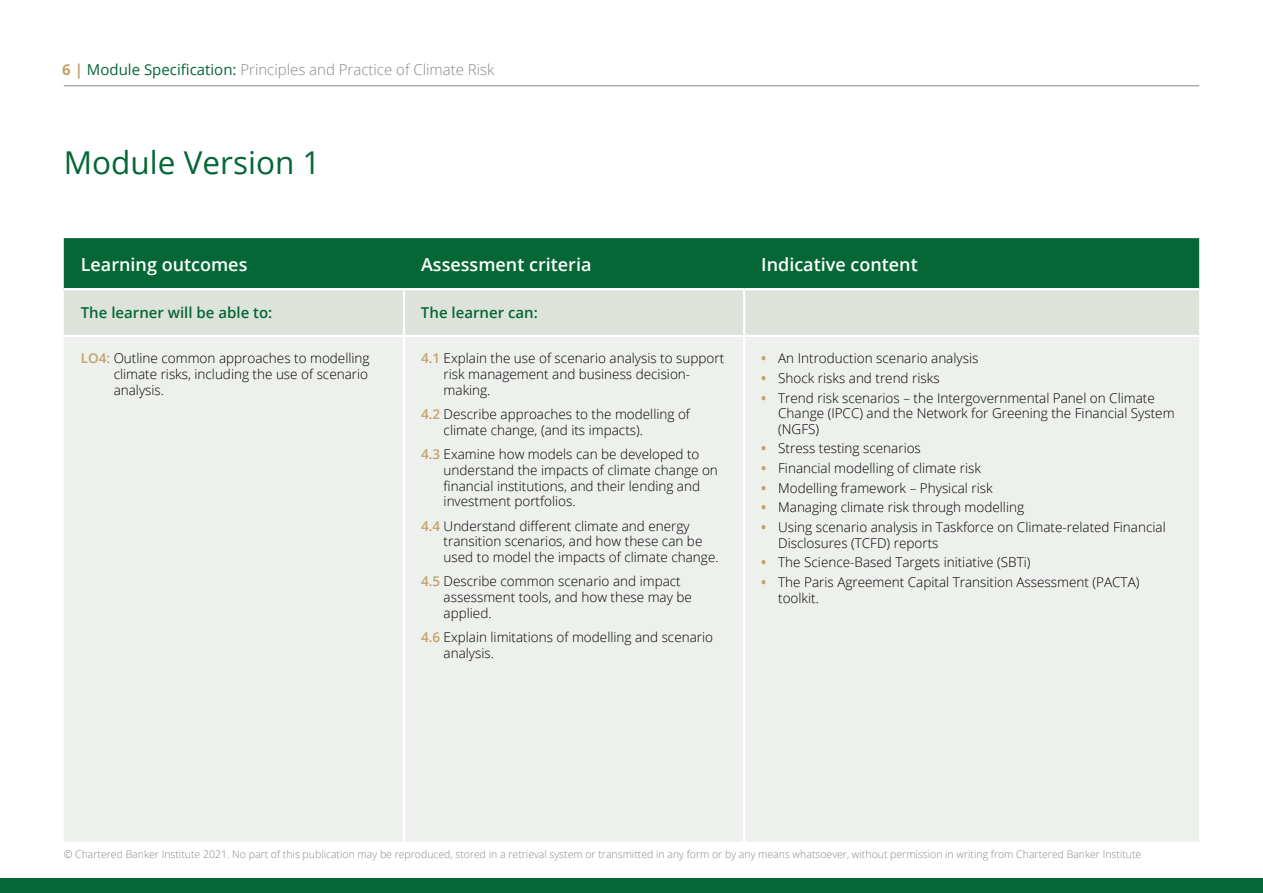
<style>
.page{position:relative;width:1263px;height:893px;background:#fff}
.page>*{position:absolute;margin:0;border:0;box-sizing:border-box;transform-origin:0 0}
.t1{font:31.5px "Open Sans";color:#046735}
.t2{font:600 18px "Open Sans";color:#fff}
.t3{font:300 15px "Open Sans";color:#878787}
.t4{font:600 15px "Open Sans";color:#046735}
.t5{font:300 13.5px/15.8px "Open Sans";color:#000}
.t6{font:300 10.5px "Open Sans";color:#878787}
.s1{font-weight:700;color:#c1a36a}
.s2{font-weight:400;color:#046735}
.s3{font-weight:600;color:#c1a36a}
</style>
<div class="page">
<hr style="left:64px;top:85px;width:1135px;height:1px;background:#878787">
<div style="left:0;top:878px;width:1263px;height:15px;background:#046735"></div>
<div style="left:64px;top:238px;width:1135px;height:50px;background:#046735"></div>
<div style="left:64px;top:290px;width:1135px;height:45px;background:#dde3da"></div>
<div style="left:64px;top:337px;width:1135px;height:505px;background:#edf0ec"></div>
<hr style="left:403px;top:337px;width:2px;height:505px;background:#fff">
<hr style="left:743px;top:337px;width:2px;height:505px;background:#fff">
<hr style="left:403px;top:290px;width:2px;height:45px;background:#fff">
<hr style="left:743px;top:290px;width:2px;height:45px;background:#fff">
<p class="t3" style="left:62px;top:60px;width:434px"><span class="s1">6 |</span> <span class="s2">Module Specification:</span> Principles and Practice of Climate Risk</p>
<h1 class="t1" style="left:64px;top:141px;width:258px">Module Version 1</h1>
<h2 class="t2" style="left:81px;top:252px;width:168px">Learning outcomes</h2>
<h2 class="t2" style="left:421px;top:252px;width:172px">Assessment criteria</h2>
<h2 class="t2" style="left:761px;top:252px;width:158px">Indicative content</h2>
<p class="t4" style="left:81px;top:303px;width:193px">The learner will be able to:</p>
<p class="t4" style="left:421px;top:303px;width:118px">The learner can:</p>
<p class="t5" style="left:114px;top:350px;width:257px;text-align:justify;text-indent:-33px"><span class="s3">LO4:</span> Outline common approaches to modelling climate risks, including the use of scenario analysis.</p>
<p class="t5" style="left:444px;top:350px;width:282px;text-indent:-23px"><span class="s3">4.1</span> Explain the use of scenario analysis to support risk management and business decision&shy;making.</p>
<p class="t5" style="left:444px;top:406px;width:248px;text-indent:-23px"><span class="s3">4.2</span> Describe approaches to the modelling of climate change, (and its impacts).</p>
<p class="t5" style="left:444px;top:446px;width:276px;text-indent:-23px"><span class="s3">4.3</span> Examine how models can be developed to understand the impacts of climate change on financial institutions, and their lending and investment portfolios.</p>
<p class="t5" style="left:444px;top:517px;width:276px;text-indent:-23px"><span class="s3">4.4</span> Understand different climate and energy transition scenarios, and how these can be used to model the impacts of climate change.</p>
<p class="t5" style="left:444px;top:573px;width:250px;text-indent:-23px"><span class="s3">4.5</span> Describe common scenario and impact assessment tools, and how these may be applied.</p>
<p class="t5" style="left:444px;top:629px;width:271px;text-indent:-23px"><span class="s3">4.6</span> Explain limitations of modelling and scenario analysis.</p>
<p class="t5" style="left:761px;top:350px;width:219px"><span class="s1">•</span> An Introduction scenario analysis</p>
<p class="t5" style="left:761px;top:370px;width:180px"><span class="s1">•</span> Shock risks and trend risks</p>
<p class="t5" style="left:778px;top:390px;width:398px;text-indent:-17px"><span class="s1">•</span> Trend risk scenarios – the Intergovernmental Panel on Climate<br>Change (IPCC) and the Network for Greening the Financial System (NGFS)</p>
<p class="t5" style="left:761px;top:440px;width:161px"><span class="s1">•</span> Stress testing scenarios</p>
<p class="t5" style="left:761px;top:460px;width:221px"><span class="s1">•</span> Financial modelling of climate risk</p>
<p class="t5" style="left:761px;top:480px;width:233px"><span class="s1">•</span> Modelling framework – Physical risk</p>
<p class="t5" style="left:761px;top:499px;width:264px"><span class="s1">•</span> Managing climate risk through modelling</p>
<p class="t5" style="left:778px;top:519px;width:389px;text-indent:-17px"><span class="s1">•</span> Using scenario analysis in Taskforce on Climate-related Financial<br>Disclosures (TCFD) reports</p>
<p class="t5" style="left:761px;top:554px;width:271px"><span class="s1">•</span> The Science-Based Targets initiative (SBTi)</p>
<p class="t5" style="left:778px;top:574px;width:363px;text-indent:-17px"><span class="s1">•</span> The Paris Agreement Capital Transition Assessment (PACTA) toolkit.</p>
<p class="t6" style="left:64px;top:847px;width:1079px">© Chartered Banker Institute 2021. No part of this publication may be reproduced, stored in a retrieval system or transmitted in any form or by any means whatsoever, without permission in writing from Chartered Banker Institute</p>
</div>
